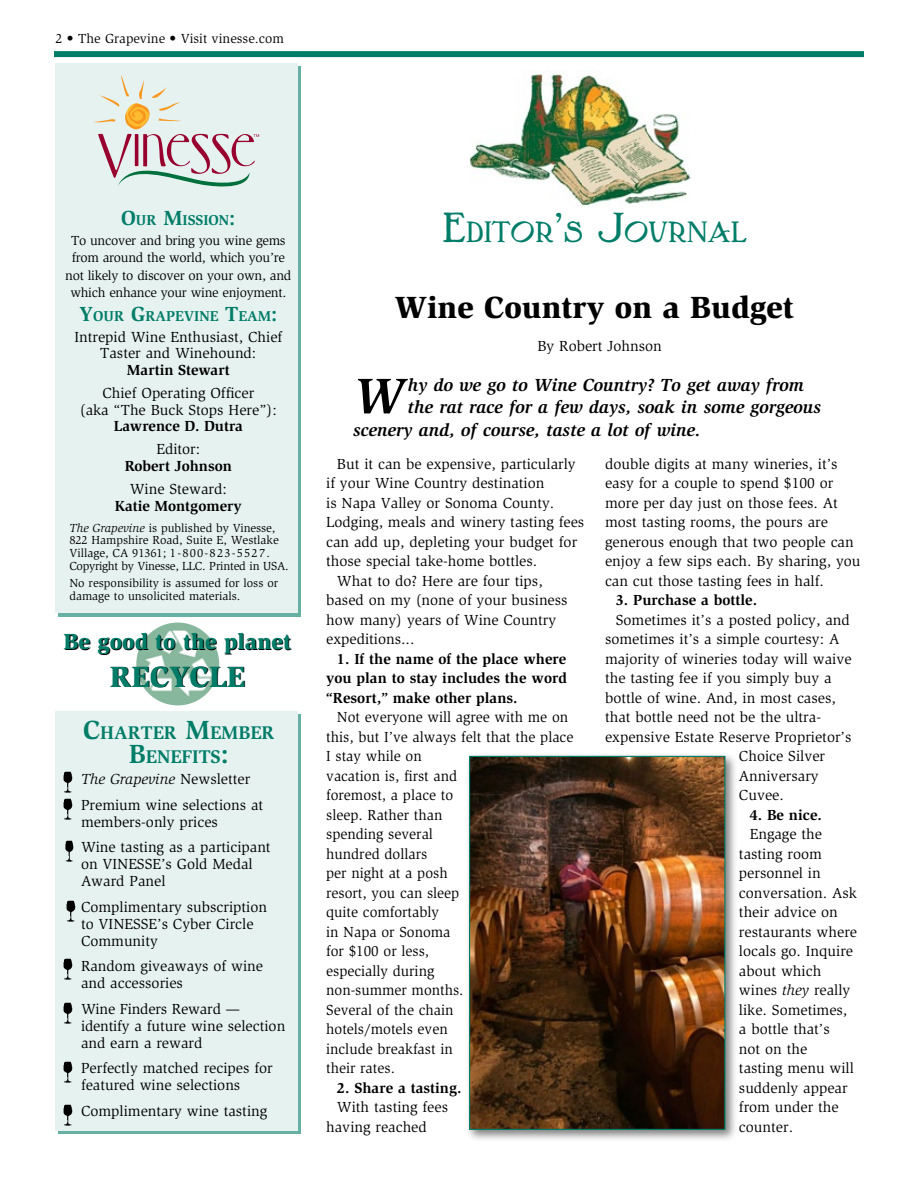
<style>
.page{position:relative;width:918px;height:1188px;background:#fff}
.page>*{position:absolute;margin:0;border:0;box-sizing:border-box;transform-origin:0 0}
.t1{font:italic 700 51.6px "Slimbach Std";color:#000}
.t2{font:900 31.5px "Slimbach Std";color:#000}
.t3{font:31.5px "P22 Arts And Crafts Hunter";color:#007d68}
.t4{font:900 30px "Slimbach Std";color:#007d68}
.t5{font:900 22.5px "Slimbach Std";color:#007d68}
.t6{font:700 18.9px/24px "Slimbach Std";color:#007d68;text-align:center}
.t7{font:italic 700 18px "Slimbach Std";color:#000}
.t8{font:15px/19.5px "Slimbach Std";color:#000}
.t9{font:700 15px/19.5px "Slimbach Std";color:#000;text-align:justify}
.t10{font:700 14.7px "Slimbach Std";color:#007d68}
.t11{font:13.5px/17.2px "Slimbach Std";letter-spacing:-.02em;color:#000;text-align:center}
.t12{font:13.5px "Slimbach Std";color:#000}
.t13{font:12px/12.8px "Slimbach Std";color:#000}
.s1{font-size:21px}
.s2{font-style:italic}
.s3{font-style:inherit}
.s4{font-size:27px}
.s5{font-size:45px}
</style>
<div class="page">
<div style="left:54px;top:51px;width:810px;height:6px;background:#007d68"></div>
<div style="left:58px;top:66px;width:244px;height:551px;background:#66b1a4"></div>
<div style="left:56px;top:63px;width:242px;height:549px;background:#e6f2f0"></div>
<svg style="left:94px;top:75px;width:165px;height:111px"></svg>
<div style="left:58px;top:714px;width:244px;height:420px;background:#66b1a4"></div>
<div style="left:56px;top:711px;width:242px;height:419px;background:#e6f2f0"></div>
<img style="left:63px;top:772px;width:9px;height:21px">
<img style="left:63px;top:798px;width:9px;height:21px">
<img style="left:65px;top:840px;width:9px;height:21px">
<img style="left:66px;top:900px;width:9px;height:21px">
<img style="left:63px;top:959px;width:9px;height:21px">
<img style="left:63px;top:1003px;width:9px;height:21px">
<img style="left:63px;top:1062px;width:9px;height:21px">
<img style="left:63px;top:1105px;width:9px;height:21px">
<img style="left:471px;top:74px;width:220px;height:132px">
<img style="left:136px;top:623px;width:83px;height:82px">
<div style="left:465px;top:752px;width:273px;height:390px;background:#000;opacity:.5"></div>
<img style="left:471px;top:758px;width:252px;height:370px">
<div style="left:469px;top:756px;width:256px;height:374px;border:1px solid #007d68"></div>
<p class="t12" style="left:56px;top:31px;width:230px">2 • The Grapevine • Visit vinesse.com</p>
<p class="t10" style="left:121px;top:211px;width:116px"><span class="s1">O</span>UR <span class="s1">M</span>ISSION<span class="s1">:</span></p>
<p class="t11" style="left:65px;top:232px;width:228px">To uncover and bring you wine gems from around the world, which you’re not likely to discover on your own, and which enhance your wine enjoyment.</p>
<p class="t10" style="left:79px;top:307px;width:200px"><span class="s1">Y</span>OUR <span class="s1">G</span>RAPEVINE <span class="s1">T</span>EAM<span class="s1">:</span></p>
<p class="t8" style="left:74px;top:329px;width:209px;line-height:16.5px;text-align:center">Intrepid Wine Enthusiast, Chief<br>Taster and Winehound:</p>
<p class="t9" style="left:127px;top:360px;width:104px">Martin Stewart</p>
<p class="t8" style="left:80px;top:385px;width:198px;line-height:16.5px;text-align:center">Chief Operating Officer<br>(aka “The Buck Stops Here”):</p>
<p class="t9" style="left:114px;top:416px;width:131px">Lawrence D. Dutra</p>
<p class="t8" style="left:156px;top:440px;width:45px">Editor:</p>
<p class="t9" style="left:125px;top:456px;width:109px">Robert Johnson</p>
<p class="t8" style="left:130px;top:480px;width:99px">Wine Steward:</p>
<p class="t9" style="left:115px;top:496px;width:129px">Katie Montgomery</p>
<p class="t13" style="left:69px;top:521px;width:221px"><span class="s2">The Grapevine</span> is published by Vinesse, 822 Hampshire Road, Suite E, Westlake Village, CA 91361; <span class="s3">1-800-823-5527.<br></span>Copyright by Vinesse, LLC. Printed in USA.</p>
<p class="t13" style="left:69px;top:577px;width:210px">No responsibility is assumed for loss or damage to unsolicited materials.</p>
<h3 class="t5" style="left:64px;top:628px;width:229px">Be good to the planet</h3>
<h3 class="t4" style="left:110px;top:658px;width:137px">recycle</h3>
<p class="t6" style="left:83px;top:720px;width:193px"><span class="s4">C</span>HARTER <span class="s4">M</span>EMBER<br><span class="s4">B</span>ENEFITS<span class="s4">:</span></p>
<p class="t8" style="left:81px;top:767px;width:184px;line-height:25.7px"><span class="s2">The Grapevine</span> Newsletter<br>Premium wine selections at</p>
<p class="t8" style="left:81px;top:809px;width:191px;line-height:25.7px">members-only prices<br>Wine tasting as a participant</p>
<p class="t8" style="left:81px;top:856px;width:173px;line-height:17px">on VINESSE’s Gold Medal<br>Award Panel</p>
<p class="t8" style="left:81px;top:898px;width:188px;line-height:17px">Complimentary subscription to VINESSE’s Cyber Circle<br>Community</p>
<p class="t8" style="left:81px;top:958px;width:184px;line-height:17px">Random giveaways of wine and accessories</p>
<p class="t8" style="left:81px;top:1001px;width:206px;line-height:17px">Wine Finders Reward — identify a future wine selection and earn a reward</p>
<p class="t8" style="left:81px;top:1060px;width:193px;line-height:17px">Perfectly matched recipes for featured wine selections</p>
<p class="t8" style="left:81px;top:1101px;width:188px">Complimentary wine tasting</p>
<h2 class="t3" style="left:443px;top:214px;width:305px"><span class="s5">E</span>DITOR<span class="s5">’</span>S <span class="s5">J</span>OURNAL</h2>
<h2 class="t2" style="left:395px;top:288px;width:401px">Wine Country on a Budget</h2>
<p class="t8" style="left:537px;top:337px;width:126px">By Robert Johnson</p>
<h1 class="t1" style="left:353px;top:366px;width:53px">W</h1>
<p class="t7" style="left:408px;top:374px;width:398px">hy do we go to Wine Country? To get away from</p>
<p class="t7" style="left:408px;top:397px;width:415px">the rat race for a few days, soak in some gorgeous</p>
<p class="t7" style="left:353px;top:419px;width:349px">scenery and, of course, taste a lot of wine.</p>
<p class="t8" style="left:337px;top:454px;width:240px">But it can be expensive, particularly</p>
<p class="t8" style="left:326px;top:474px;width:220px">if your Wine Country destination</p>
<p class="t8" style="left:326px;top:493px;width:230px">is Napa Valley or Sonoma County.</p>
<p class="t8" style="left:326px;top:513px;width:260px">Lodging, meals and winery tasting fees</p>
<p class="t8" style="left:326px;top:532px;width:253px">can add up, depleting your budget for</p>
<p class="t8" style="left:326px;top:552px;width:213px">those special take-home bottles.</p>
<p class="t8" style="left:337px;top:571px;width:207px">What to do? Here are four tips,</p>
<p class="t8" style="left:326px;top:591px;width:243px">based on my (none of your business</p>
<p class="t8" style="left:326px;top:610px;width:232px">how many) years of Wine Country</p>
<p class="t8" style="left:326px;top:630px;width:90px">expeditions...</p>
<p class="t9" style="left:326px;top:649px;width:242px;text-indent:11px">1. If the name of the place where you plan to stay includes the word “Resort,” make other plans.</p>
<p class="t8" style="left:326px;top:708px;width:249px;text-indent:11px">Not everyone will agree with me on this, but I’ve always felt that the place<br>I stay while on<br>vacation is, first and<br>foremost, a place to<br>sleep. Rather than<br>spending several<br>hundred dollars<br>per night at a posh<br>resort, you can sleep<br>quite comfortably<br>in Napa or Sonoma<br>for $100 or less,<br>especially during<br>non-summer months.<br>Several of the chain<br>hotels/motels even<br>include breakfast in<br>their rates.</p>
<p class="t9" style="left:337px;top:1078px;width:126px">2. Share a tasting.</p>
<p class="t8" style="left:326px;top:1098px;width:123px;text-indent:11px">With tasting fees having reached</p>
<p class="t8" style="left:605px;top:454px;width:257px">double digits at many wineries, it’s easy for a couple to spend $100 or more per day just on those fees. At most tasting rooms, the pours are generous enough that two people can enjoy a few sips each. By sharing, you can cut those tasting fees in half.</p>
<p class="t9" style="left:616px;top:590px;width:143px">3. Purchase a bottle.</p>
<p class="t8" style="left:616px;top:610px;width:235px">Sometimes it’s a posted policy, and</p>
<p class="t8" style="left:605px;top:630px;width:236px">sometimes it’s a simple courtesy: A</p>
<p class="t8" style="left:605px;top:649px;width:248px">majority of wineries today will waive</p>
<p class="t8" style="left:605px;top:669px;width:228px">the tasting fee if you simply buy a</p>
<p class="t8" style="left:605px;top:688px;width:232px">bottle of wine. And, in most cases,</p>
<p class="t8" style="left:605px;top:708px;width:218px">that bottle need not be the ultra-</p>
<p class="t8" style="left:605px;top:727px;width:248px">expensive Estate Reserve Proprietor’s</p>
<p class="t8" style="left:739px;top:747px;width:88px">Choice Silver</p>
<p class="t8" style="left:739px;top:766px;width:81px">Anniversary</p>
<p class="t8" style="left:739px;top:786px;width:46px">Cuvee.</p>
<p class="t9" style="left:750px;top:805px;width:74px">4. Be nice.</p>
<p class="t8" style="left:739px;top:825px;width:120px;text-indent:11px">Engage the tasting room personnel in conversation. Ask their advice on restaurants where locals go. Inquire about which wines <span class="s2">they</span> really like. Sometimes, a bottle that’s<br>not on the<br>tasting menu will suddenly appear from under the counter.</p>
</div>
